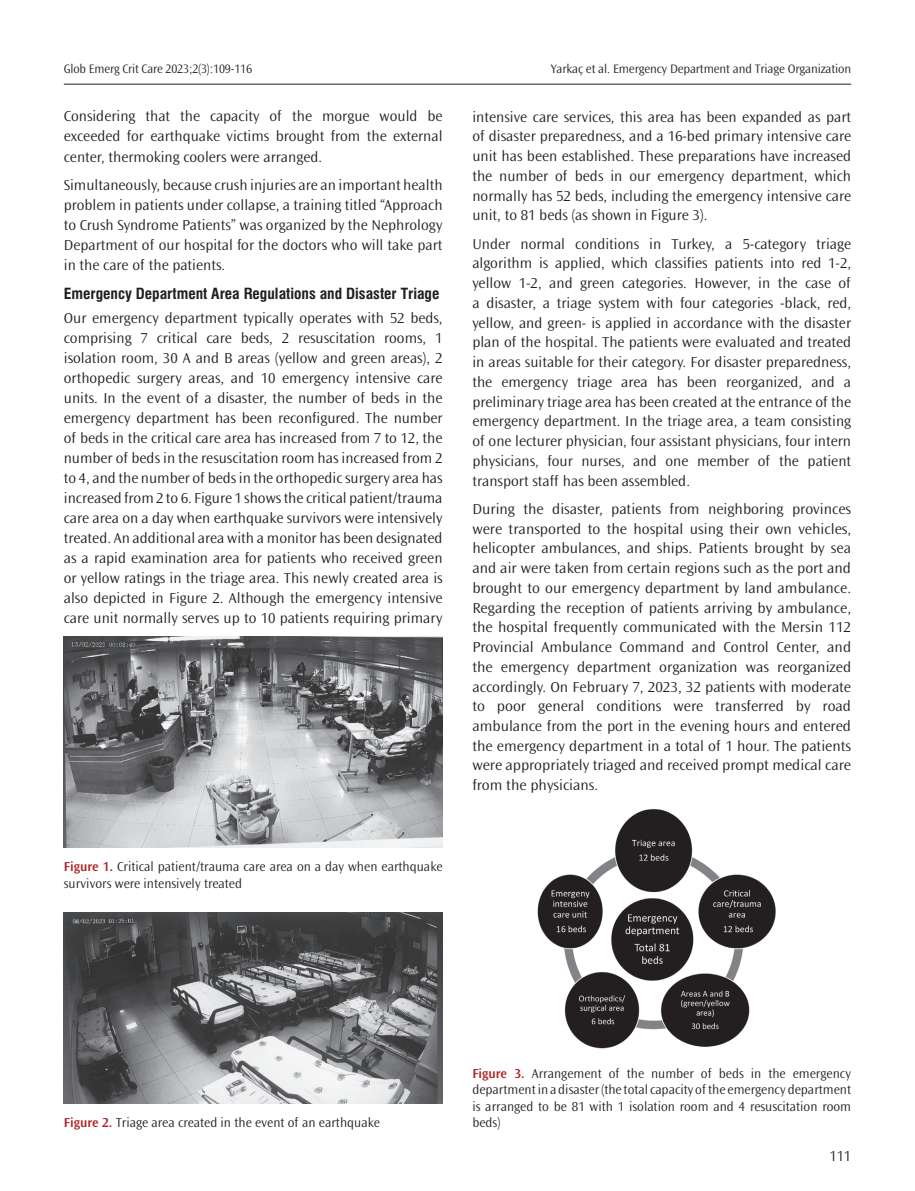
<style>
.page{position:relative;width:915px;height:1191px;background:#fff}
.page>*{position:absolute;margin:0;border:0;box-sizing:border-box;transform-origin:0 0}
.t1{font:300 15px/20px "Ocean Sans Std";color:#231f20;text-align:justify}
.t2{font:300 15px/19.8px "Ocean Sans Std";color:#231f20;text-align:justify;scale:1.05 1}
.t3{font:15px "Swiss Condensed Bold Tr";color:#231f20}
.t4{font:300 13.5px/16.5px "Ocean Sans Std";color:#231f20}
.t5{font:300 12.75px "Ocean Sans Std";letter-spacing:-.01em;color:#231f20}
.s1{font-weight:600;color:#af1f23}
</style>
<div class="page">
<hr style="left:64px;top:84px;width:786px;height:1px;background:#231f20">
<img style="left:64px;top:637px;width:378px;height:210px">
<img style="left:64px;top:912px;width:378px;height:191px">
<img style="left:537px;top:808px;width:239px;height:241px">
<p class="t5" style="left:64px;top:61px;width:190px">Glob Emerg Crit Care 2023;2(3):109-116</p>
<p class="t5" style="left:550px;top:61px;width:301px">Yarkaç et al. Emergency Department and Triage Organization</p>
<p class="t1" style="left:64px;top:107px;width:380px">Considering that the capacity of the morgue would be exceeded for earthquake victims brought from the external center, thermoking coolers were arranged.</p>
<p class="t1" style="left:64px;top:175px;width:380px">Simultaneously, because crush injuries are an important health problem in patients under collapse, a training titled “Approach to Crush Syndrome Patients” was organized by the Nephrology Department of our hospital for the doctors who will take part in the care of the patients.</p>
<p class="t3" style="left:64px;top:284px;width:377px">Emergency Department Area Regulations and Disaster Triage</p>
<p class="t1" style="left:64px;top:308px;width:380px">Our emergency department typically operates with 52 beds, comprising 7 critical care beds, 2 resuscitation rooms, 1 isolation room, 30 A and B areas (yellow and green areas), 2 orthopedic surgery areas, and 10 emergency intensive care units. In the event of a disaster, the number of beds in the emergency department has been reconfigured. The number of beds in the critical care area has increased from 7 to 12, the number of beds in the resuscitation room has increased from 2 to 4, and the number of beds in the orthopedic surgery area has increased from 2 to 6. Figure 1 shows the critical patient/trauma care area on a day when earthquake survivors were intensively treated. An additional area with a monitor has been designated as a rapid examination area for patients who received green or yellow ratings in the triage area. This newly created area is also depicted in Figure 2. Although the emergency intensive care unit normally serves up to 10 patients requiring primary</p>
<p class="t4" style="left:64px;top:858px;width:380px"><span class="s1">Figure 1.</span> Critical patient/trauma care area on a day when earthquake survivors were intensively treated</p>
<p class="t1" style="left:472px;top:107px;width:380px">intensive care services, this area has been expanded as part of disaster preparedness, and a 16-bed primary intensive care unit has been established. These preparations have increased the number of beds in our emergency department, which normally has 52 beds, including the emergency intensive care unit, to 81 beds (as shown in Figure 3).</p>
<p class="t1" style="left:472px;top:234px;width:380px">Under normal conditions in Turkey, a 5-category triage algorithm is applied, which classifies patients into red 1-2, yellow 1-2, and green categories. However, in the case of a disaster, a triage system with four categories -black, red, yellow, and green- is applied in accordance with the disaster plan of the hospital. The patients were evaluated and treated in areas suitable for their category. For disaster preparedness, the emergency triage area has been reorganized, and a preliminary triage area has been created at the entrance of the emergency department. In the triage area, a team consisting of one lecturer physician, four assistant physicians, four intern physicians, four nurses, and one member of the patient transport staff has been assembled.</p>
<p class="t2" style="left:472px;top:499px;width:362px">During the disaster, patients from neighboring provinces were transported to the hospital using their own vehicles, helicopter ambulances, and ships. Patients brought by sea and air were taken from certain regions such as the port and brought to our emergency department by land ambulance.<br>Regarding the reception of patients arriving by ambulance, the hospital frequently communicated with the Mersin 112<br>Provincial Ambulance Command and Control Center, and the emergency department organization was reorganized accordingly. On February 7, 2023, 32 patients with moderate to poor general conditions were transferred by road ambulance from the port in the evening hours and entered the emergency department in a total of 1 hour. The patients were appropriately triaged and received prompt medical care from the physicians.</p>
<p class="t4" style="left:64px;top:1114px;width:317px"><span class="s1">Figure 2.</span> Triage area created in the event of an earthquake</p>
<p class="t4" style="left:472px;top:1065px;width:380px;text-align:justify"><span class="s1">Figure 3.</span> Arrangement of the number of beds in the emergency department in a disaster (the total capacity of the emergency department is arranged to be 81 with 1 isolation room and 4 resuscitation room beds)</p>
<p class="t1" style="left:829px;top:1146px;width:23px">111</p>
</div>
